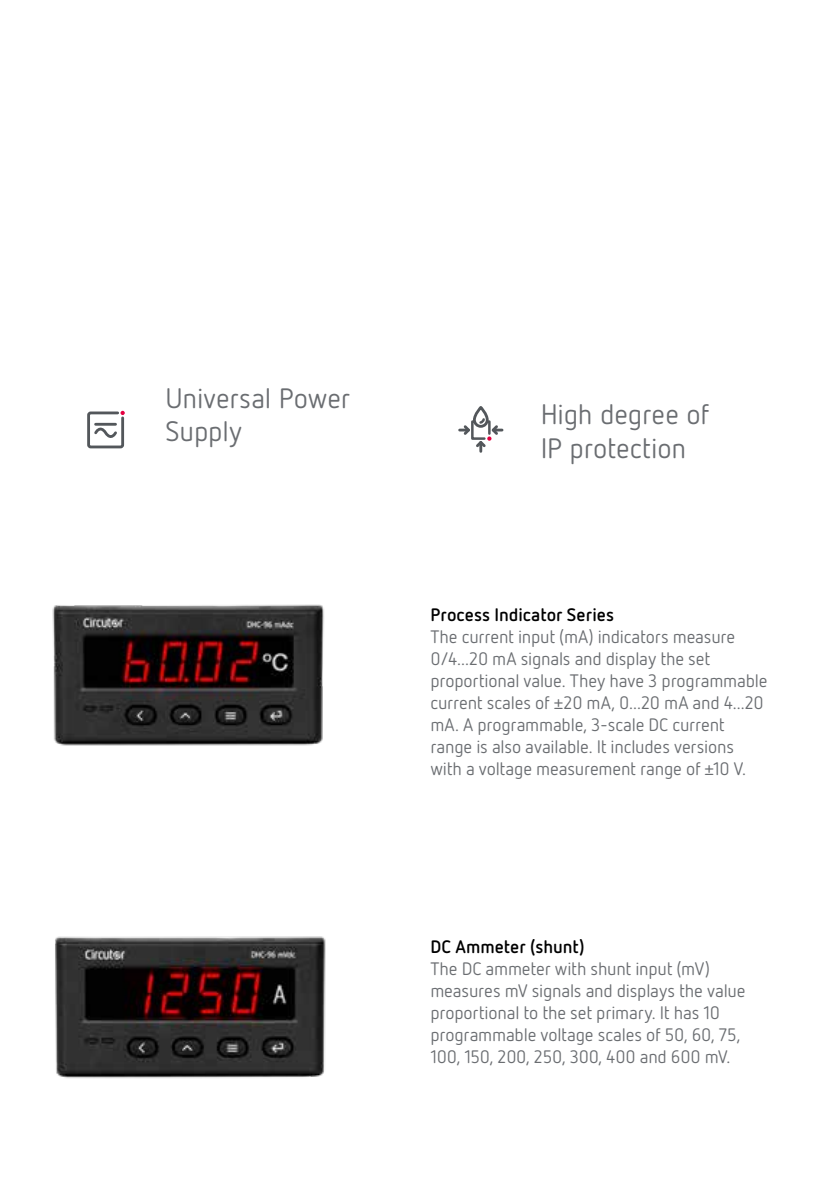
<style>
.page{position:relative;width:840px;height:1191px;background:#fff}
.page>*{position:absolute;margin:0;border:0;box-sizing:border-box;transform-origin:0 0}
.t1{font:28px/33px "Netto Pro";letter-spacing:-.005em;color:#6a6d71}
.t2{font:18px/22px "Netto Pro";letter-spacing:-.01em;color:#6a6d71}
.t3{font:700 18px "Netto Pro";color:#000}
</style>
<div class="page">
<img style="left:52px;top:604px;width:272px;height:142px">
<img style="left:55px;top:936px;width:271px;height:143px">
<div style="left:472px;top:406px;width:16px;height:22px;border:3px solid #53575b;border-radius:6px"></div>
<svg style="left:459px;top:416px;width:43px;height:35px"></svg>
<svg style="left:87px;top:410px;width:38px;height:39px"></svg>
<h1 class="t1" style="left:165px;top:380px;width:186px">Universal Power<br>Supply</h1>
<h1 class="t1" style="left:540px;top:397px;width:170px">High degree of<br>IP protection</h1>
<p class="t3" style="left:430px;top:602px;width:185px">Process Indicator Series</p>
<p class="t2" style="left:430px;top:625px;width:338px">The current input (mA) indicators measure 0/4...20 mA signals and display the set proportional value. They have 3 programmable current scales of ±20 mA, 0...20 mA and 4...20 mA. A programmable, 3-scale DC current range is also available. It includes versions with a voltage measurement range of ±10 V.</p>
<p class="t3" style="left:430px;top:934px;width:155px">DC Ammeter (shunt)</p>
<p class="t2" style="left:430px;top:956px;width:316px">The DC ammeter with shunt input (mV) measures mV signals and displays the value proportional to the set primary. It has 10 programmable voltage scales of 50, 60, 75, 100, 150, 200, 250, 300, 400 and 600 mV.</p>
</div>
